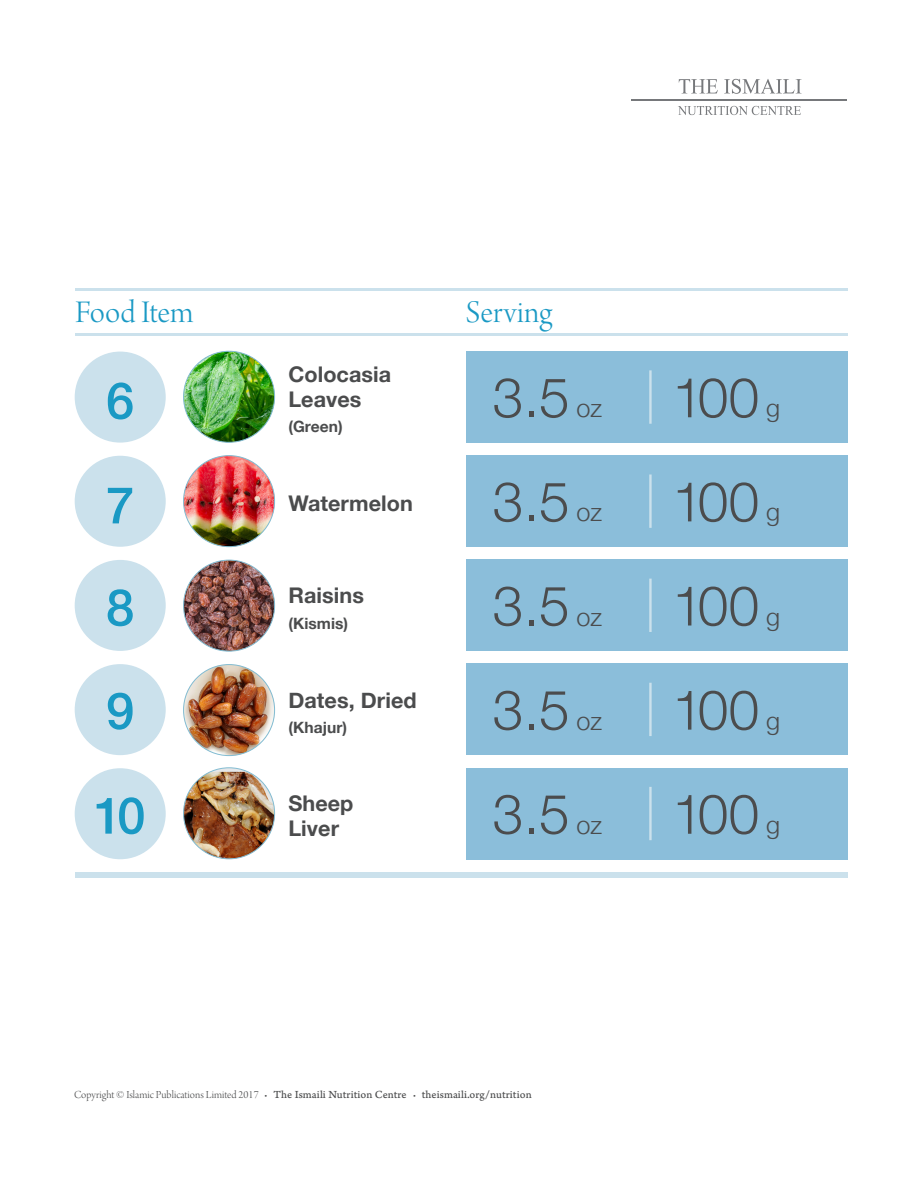
<style>
.page{position:relative;width:918px;height:1188px;background:#fff}
.page>*{position:absolute;margin:0;border:0;box-sizing:border-box;transform-origin:0 0}
.callout{font:300 55.2px "Helvetica Neue";letter-spacing:-.045em;color:#4b4c4d}
.callout-2{font:500 50.85px "Helvetica Neue";color:#1a99c4}
.callout-3{font:33.3px "Arno Pro Light Display";color:#1a99c4}
.callout-4{font:700 21.6px/25.2px "Helvetica Neue";letter-spacing:.005em;color:#4b4c4d}
.callout-5{font:700 15.6px "Helvetica Neue";letter-spacing:.005em;color:#4b4c4d}
.Body{font:11.4px "Arno Pro Caption";letter-spacing:.005em;color:#4b4c4d}
.s1{font-size:25.2px}
.s2{font-family:"Arno Pro Light Display"}
</style>
<div class="page">
<svg style="left:679px;top:79px;width:39px;height:14px"></svg>
<svg style="left:724px;top:79px;width:78px;height:15px"></svg>
<svg style="left:678px;top:106px;width:123px;height:9px"></svg>
<hr style="left:631px;top:99px;width:216px;height:2px;background:#76787b">
<hr style="left:75px;top:333px;width:772px;height:3px;background:#cbe1ec">
<hr style="left:75px;top:289px;width:772px;height:2px;background:#cbe1ec">
<div style="left:75px;top:872px;width:772px;height:6px;background:#cbe1ec"></div>
<img style="left:184px;top:351px;width:91px;height:91px;border-radius:46px">
<img style="left:184px;top:560px;width:91px;height:91px;border-radius:46px">
<img style="left:184px;top:456px;width:91px;height:91px;border-radius:46px">
<div style="left:466px;top:351px;width:381px;height:92px;background:#8bbeda"></div>
<hr style="left:649px;top:370px;width:3px;height:54px;background:#cbe1ec">
<div style="left:466px;top:455px;width:381px;height:92px;background:#8bbeda"></div>
<hr style="left:649px;top:474px;width:3px;height:54px;background:#cbe1ec">
<div style="left:466px;top:560px;width:381px;height:91px;background:#8bbeda"></div>
<hr style="left:649px;top:579px;width:3px;height:53px;background:#cbe1ec">
<div style="left:466px;top:664px;width:381px;height:91px;background:#8bbeda"></div>
<hr style="left:649px;top:683px;width:3px;height:53px;background:#cbe1ec">
<div style="left:466px;top:768px;width:381px;height:91px;background:#8bbeda"></div>
<hr style="left:649px;top:787px;width:3px;height:53px;background:#cbe1ec">
<img style="left:184px;top:772px;width:91px;height:87px">
<img style="left:184px;top:665px;width:91px;height:91px;border-radius:46px">
<div style="left:75px;top:352px;width:91px;height:91px;background:#cbe1ec;border-radius:50%"></div>
<div style="left:75px;top:456px;width:91px;height:91px;background:#cbe1ec;border-radius:50%"></div>
<div style="left:75px;top:560px;width:91px;height:91px;background:#cbe1ec;border-radius:50%"></div>
<div style="left:75px;top:664px;width:91px;height:91px;background:#cbe1ec;border-radius:50%"></div>
<div style="left:75px;top:768px;width:91px;height:91px;background:#cbe1ec;border-radius:50%"></div>
<p class="callout-3" style="left:75px;top:294px;width:120px">Food Item</p>
<p class="callout-3" style="left:466px;top:294px;width:88px">Serving</p>
<p class="callout-4" style="left:288px;top:362px;width:104px">Colocasia<br>Leaves</p>
<p class="callout-5" style="left:288px;top:414px;width:56px">(Green)</p>
<p class="callout" style="left:493px;top:353px;width:111px">3.5 <span class="s1">oz</span></p>
<p class="callout" style="left:672px;top:353px;width:109px">100 <span class="s1">g</span></p>
<p class="callout-2" style="left:106px;top:360px;width:30px">6</p>
<p class="callout-2" style="left:106px;top:464px;width:30px">7</p>
<p class="callout-2" style="left:106px;top:567px;width:30px">8</p>
<p class="callout-2" style="left:106px;top:670px;width:30px">9</p>
<p class="callout-2" style="left:94px;top:775px;width:53px">10</p>
<p class="callout-4" style="left:288px;top:492px;width:126px">Watermelon</p>
<p class="callout-4" style="left:288px;top:584px;width:77px">Raisins</p>
<p class="callout-5" style="left:288px;top:611px;width:61px">(Kismis)</p>
<p class="callout-4" style="left:288px;top:688px;width:130px">Dates, Dried</p>
<p class="callout-5" style="left:288px;top:715px;width:60px">(Khajur)</p>
<p class="callout-4" style="left:288px;top:791px;width:67px">Sheep<br>Liver</p>
<p class="callout" style="left:493px;top:457px;width:111px">3.5 <span class="s1">oz</span></p>
<p class="callout" style="left:672px;top:457px;width:109px">100 <span class="s1">g</span></p>
<p class="callout" style="left:493px;top:561px;width:111px">3.5 <span class="s1">oz</span></p>
<p class="callout" style="left:672px;top:561px;width:109px">100 <span class="s1">g</span></p>
<p class="callout" style="left:493px;top:665px;width:111px">3.5 <span class="s1">oz</span></p>
<p class="callout" style="left:672px;top:665px;width:109px">100 <span class="s1">g</span></p>
<p class="callout" style="left:493px;top:770px;width:111px">3.5 <span class="s1">oz</span></p>
<p class="callout" style="left:672px;top:770px;width:109px">100 <span class="s1">g</span></p>
<p class="Body" style="left:74px;top:1088px;width:459px"><span class="s2">Copyright © Islamic Publications Limited 2017 •</span> The Ismaili Nutrition Centre <span class="s2">•</span> theismaili.org/nutrition</p>
</div>
